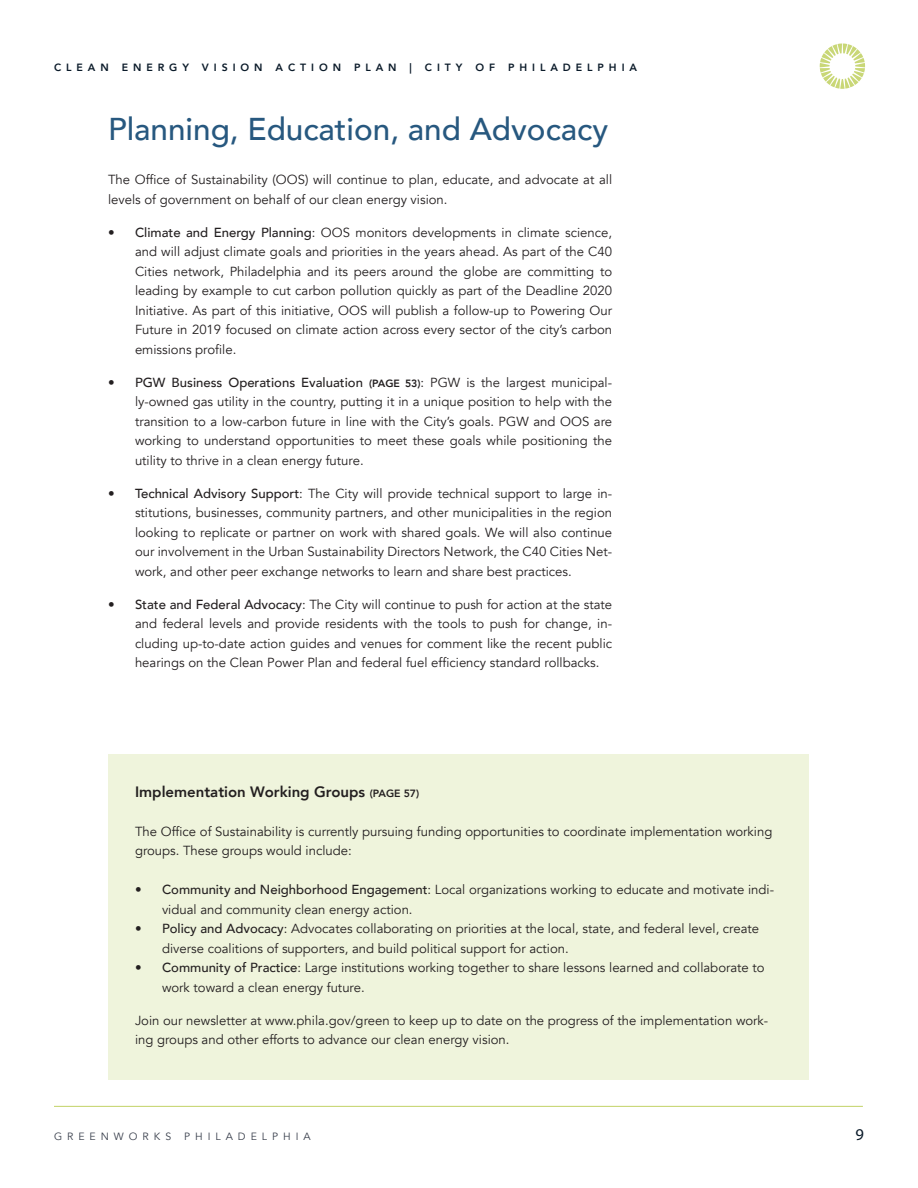
<style>
.page{position:relative;width:918px;height:1188px;background:#fff}
.page>*{position:absolute;margin:0;border:0;box-sizing:border-box;transform-origin:0 0}
.A_Head{font:500 31.5px "Avenir";color:#27587f}
.t1{font:16.5px "Myriad Pro";color:#0a1a29}
.Body{font:800 15px "Avenir";color:#231f20}
.Body-2{font:13.2px/19.5px "Avenir";color:#231f20}
.t2{font:800 10.5px "Avenir";letter-spacing:.47em;color:#0a1a29}
.t3{font:10.5px "Avenir";letter-spacing:.475em;color:#393f4c}
.s1{font-weight:500}
.s2{font-weight:800;font-size:10.5px}
.s3{font-size:10.5px}
</style>
<div class="page">
<svg style="left:820px;top:44px;width:45px;height:45px"></svg>
<hr style="left:54px;top:1106px;width:809px;height:1px;background:#c9d777">
<div style="left:108px;top:755px;width:700px;height:325px;background:#eff4dc"></div>
<p class="t2" style="left:54px;top:60px;width:585px">CLEAN ENERGY VISION ACTION PLAN | CITY OF PHILADELPHIA</p>
<p class="A_Head" style="left:108px;top:101px;width:502px">Planning, Education, and Advocacy</p>
<p class="Body-2" style="left:108px;top:170px;width:506px">The Office of Sustainability (OOS) will continue to plan, educate, and advocate at all levels of government on behalf of our clean energy vision.</p>
<p class="Body-2" style="left:135px;top:223px;width:479px;text-align:justify;text-indent:-27px"><span class="s1">• Climate and Energy Planning</span>: OOS monitors developments in climate science, and will adjust climate goals and priorities in the years ahead. As part of the C40<br>Cities network, Philadelphia and its peers around the globe are committing to leading by example to cut carbon pollution quickly as part of the Deadline 2020<br>Initiative. As part of this initiative, OOS will publish a follow-up to Powering Our Future in 2019 focused on climate action across every sector of the city’s carbon emissions profile.</p>
<p class="Body-2" style="left:135px;top:373px;width:479px;text-align:justify;text-indent:-27px"><span class="s1">• PGW Business Operations Evaluation</span> <span class="s2">(PAGE 53)</span>: PGW is the largest municipal&shy;ly-owned gas utility in the country, putting it in a unique position to help with the transition to a low-carbon future in line with the City’s goals. PGW and OOS are working to understand opportunities to meet these goals while positioning the utility to thrive in a clean energy future.</p>
<p class="Body-2" style="left:135px;top:484px;width:479px;text-align:justify;text-indent:-27px"><span class="s1">• Technical Advisory Support</span>: The City will provide technical support to large in&shy;stitutions, businesses, community partners, and other municipalities in the region looking to replicate or partner on work with shared goals. We will also continue our involvement in the Urban Sustainability Directors Network, the C40 Cities Net&shy;work, and other peer exchange networks to learn and share best practices.</p>
<p class="Body-2" style="left:135px;top:595px;width:479px;text-align:justify;text-indent:-27px"><span class="s1">• State and Federal Advocacy</span>: The City will continue to push for action at the state and federal levels and provide residents with the tools to push for change, in&shy;cluding up-to-date action guides and venues for comment like the recent public hearings on the Clean Power Plan and federal fuel efficiency standard rollbacks.</p>
<p class="Body" style="left:135px;top:780px;width:286px">Implementation Working Groups <span class="s3">(PAGE 57)</span></p>
<p class="Body-2" style="left:135px;top:822px;width:639px">The Office of Sustainability is currently pursuing funding opportunities to coordinate implementation working groups. These groups would include:</p>
<p class="Body-2" style="left:162px;top:880px;width:614px;text-indent:-27px"><span class="s1">• Community and Neighborhood Engagement</span>: Local organizations working to educate and motivate indi&shy;vidual and community clean energy action.</p>
<p class="Body-2" style="left:162px;top:919px;width:599px;text-indent:-27px"><span class="s1">• Policy and Advocacy</span>: Advocates collaborating on priorities at the local, state, and federal level, create diverse coalitions of supporters, and build political support for action.</p>
<p class="Body-2" style="left:162px;top:958px;width:604px;text-indent:-27px"><span class="s1">• Community of Practice</span>: Large institutions working together to share lessons learned and collaborate to work toward a clean energy future.</p>
<p class="Body-2" style="left:135px;top:1011px;width:635px">Join our newsletter at www.phila.gov/green to keep up to date on the progress of the implementation work&shy;ing groups and other efforts to advance our clean energy vision.</p>
<p class="t3" style="left:54px;top:1130px;width:258px">GREENWORKS PHILADELPHIA</p>
<p class="t1" style="left:856px;top:1124px;width:10px">9</p>
</div>
